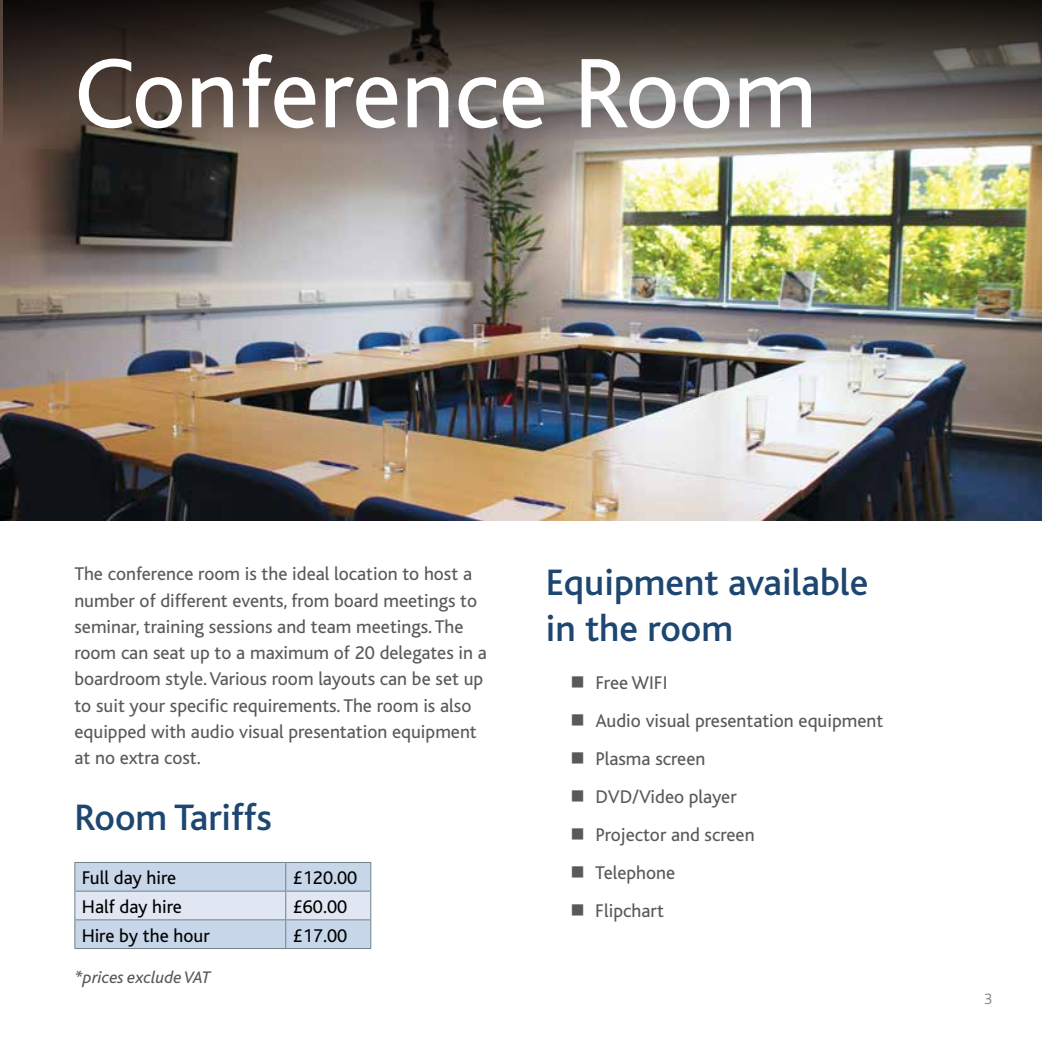
<style>
.page{position:relative;width:1042px;height:1042px;background:#fff}
.page>*{position:absolute;margin:0;border:0;box-sizing:border-box;transform-origin:0 0}
.t1{font:103.42px "Bliss";color:#fff}
.t2{font:500 38.5px/46.2px "Bliss";color:#1d4670}
.t3{font:19.25px/26.2px "Bliss";color:#58595b}
.t4{font:19.25px "Bliss";color:#000}
.t5{font:italic 17.5px "Bliss";color:#58595b}
.t6{font:300 15.75px "Bliss";color:#808285}
</style>
<div class="page">
<img style="left:0;top:0;width:1042px;height:521px">
<svg style="left:3px;top:0;width:1039px;height:176px"></svg>
<hr style="left:74px;top:948px;width:212px;height:1px;background:#6c8387">
<svg style="left:74px;top:862px;width:297px;height:86px"></svg>
<hr style="left:286px;top:948px;width:85px;height:1px;background:#6c8387">
<h1 class="t1" style="left:74px;top:39px;width:744px">Conference Room</h1>
<p class="t3" style="left:74px;top:561px;width:414px">The conference room is the ideal location to host a number of different events, from board meetings to seminar, training sessions and team meetings. The room can seat up to a maximum of 20 delegates in a boardroom style. Various room layouts can be set up to suit your specific requirements. The room is also equipped with audio visual presentation equipment at no extra cost.</p>
<h2 class="t2" style="left:74px;top:795px;width:199px">Room Tariffs</h2>
<p class="t4" style="left:82px;top:868px;width:96px">Full day hire</p>
<p class="t4" style="left:293px;top:868px;width:66px">£120.00</p>
<p class="t4" style="left:82px;top:896px;width:102px">Half day hire</p>
<p class="t4" style="left:293px;top:896px;width:56px">£60.00</p>
<p class="t4" style="left:82px;top:925px;width:129px">Hire by the hour</p>
<p class="t4" style="left:293px;top:925px;width:56px">£17.00</p>
<p class="t5" style="left:74px;top:968px;width:138px">*prices exclude VAT</p>
<h2 class="t2" style="left:546px;top:560px;width:324px">Equipment available in the room</h2>
<p class="t3" style="left:595px;top:664px;width:290px;line-height:38px">Free WIFI<br>Audio visual presentation equipment<br>Plasma screen<br>DVD/Video player<br>Projector and screen<br>Telephone<br>Flipchart</p>
<p class="t6" style="left:984px;top:991px;width:10px">3</p>
</div>
